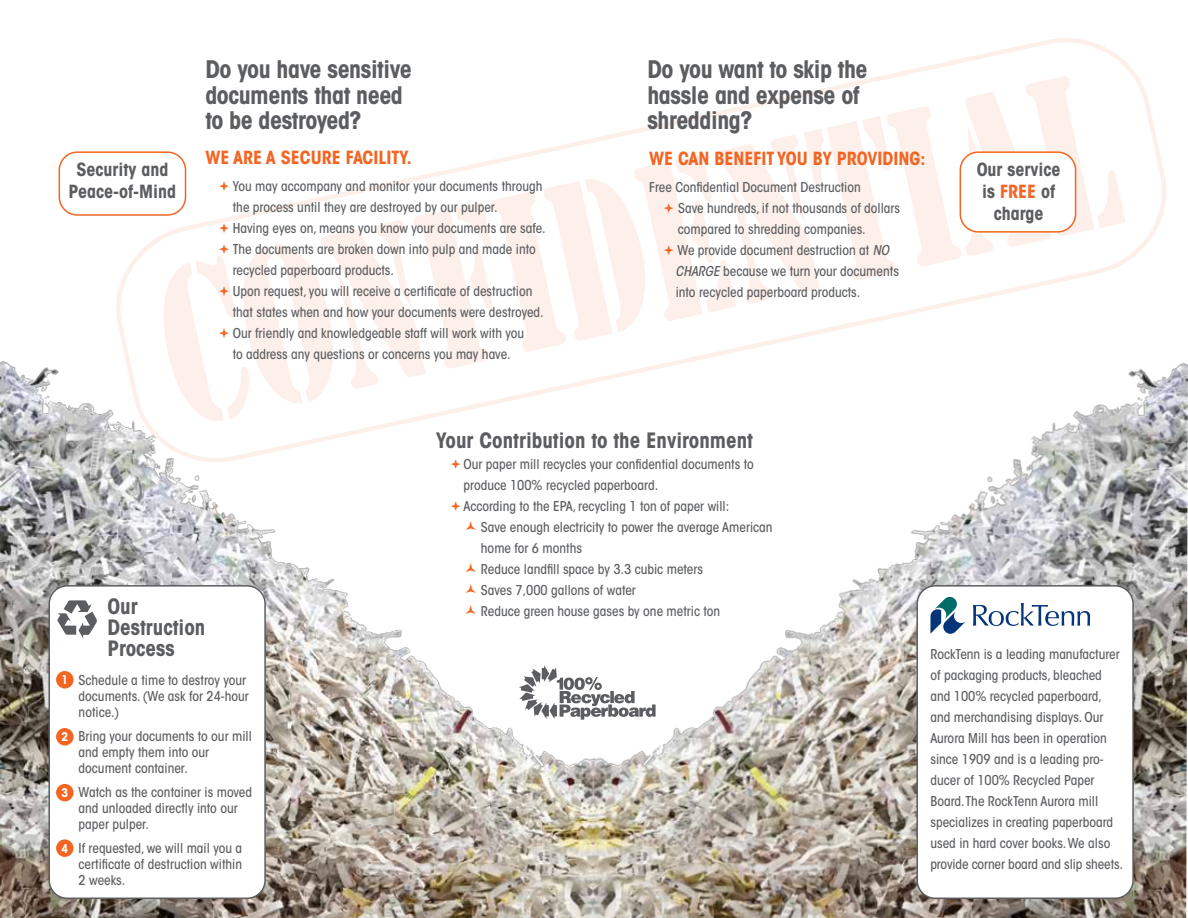
<style>
.page{position:relative;width:1188px;height:918px;background:#fff}
.page>*{position:absolute;margin:0;border:0;box-sizing:border-box;transform-origin:0 0}
.t1{font:700 condensed 24px/25.5px "ITC Avant Garde Std";letter-spacing:-.02em;color:#5b5d60}
.t2{font:700 condensed 21px/21px "ITC Avant Garde Std";color:#5b5d60}
.t3{font:700 condensed 18px "ITC Avant Garde Std";color:#f26522}
.t4{font:700 condensed 18px/21.6px "ITC Avant Garde Std";color:#5b5d60;text-align:center}
.t5{font:500 condensed 13.5px/21px "ITC Avant Garde Std";color:#5b5d60}
.t6{font:700 condensed 12px "ITC Avant Garde Std";color:#fff}
.s1{font-style:italic}
.s2{color:#f26522}
</style>
<div class="page">
<svg style="left:116px;top:38px;width:1050px;height:308px"></svg>
<img style="left:0;top:346px;width:1188px;height:572px">
<div style="left:49px;top:586px;width:216px;height:312px;background:#fff;border-radius:18px"></div>
<div style="left:48px;top:585px;width:218px;height:314px;border:2px solid #5b5d60;border-radius:18px"></div>
<div style="left:917px;top:586px;width:216px;height:312px;background:#fff;border-radius:18px"></div>
<div style="left:916px;top:585px;width:218px;height:314px;border:2px solid #5b5d60;border-radius:18px"></div>
<div style="left:56px;top:671px;width:18px;height:18px;background:#f26522;border-radius:50%"></div>
<div style="left:56px;top:728px;width:18px;height:18px;background:#f26522;border-radius:50%"></div>
<div style="left:56px;top:784px;width:18px;height:17px;background:#f26522;border-radius:50%"></div>
<div style="left:56px;top:839px;width:18px;height:18px;background:#f26522;border-radius:50%"></div>
<svg style="left:930px;top:597px;width:36px;height:37px"></svg>
<svg style="left:973px;top:603px;width:117px;height:23px"></svg>
<div style="left:59px;top:152px;width:127px;height:63px;background:#fff;border-radius:18px"></div>
<div style="left:59px;top:151px;width:127px;height:65px;border:2px solid #f26522;border-radius:18px"></div>
<svg style="left:519px;top:665px;width:137px;height:55px"></svg>
<svg style="left:57px;top:600px;width:40px;height:39px"></svg>
<svg style="left:451px;top:459px;width:10px;height:10px"></svg>
<svg style="left:451px;top:501px;width:10px;height:10px"></svg>
<svg style="left:466px;top:521px;width:10px;height:9px"></svg>
<svg style="left:466px;top:563px;width:10px;height:9px"></svg>
<svg style="left:466px;top:584px;width:10px;height:9px"></svg>
<svg style="left:466px;top:605px;width:10px;height:9px"></svg>
<svg style="left:158px;top:76px;width:968px;height:350px"></svg>
<h1 class="t1" style="left:205px;top:56px;width:208px">Do you have sensitive documents that need to be destroyed?</h1>
<h1 class="t1" style="left:647px;top:56px;width:222px">Do you want to skip the hassle and expense of shredding?</h1>
<h3 class="t3" style="left:205px;top:146px;width:208px">WE ARE A SECURE FACILITY.</h3>
<p class="t5" style="left:233px;top:175px;width:314px">You may accompany and monitor your documents through the process until they are destroyed by our pulper.<br>Having eyes on, means you know your documents are safe.<br>The documents are broken down into pulp and made into recycled paperboard products.<br>Upon request, you will receive a certificate of destruction that states when and how your documents were destroyed.<br>Our friendly and knowledgeable staff will work with you<br>to address any questions or concerns you may have.</p>
<h3 class="t3" style="left:649px;top:147px;width:278px">WE CAN BENEFIT YOU BY PROVIDING:</h3>
<p class="t5" style="left:676px;top:176px;width:226px;text-indent:-26px">Free Confidential Document Destruction<br>Save hundreds, if not thousands of dollars compared to shredding companies.<br>We provide document destruction at <span class="s1">NO CHARGE</span> because we turn your documents into recycled paperboard products.</p>
<h3 class="t4" style="left:69px;top:159px;width:109px">Security and<br>Peace-of-Mind</h3>
<h3 class="t4" style="left:977px;top:159px;width:85px">Our service is <span class="s2">FREE</span> of charge</h3>
<p class="t6" style="left:61px;top:672px;width:8px">1</p>
<p class="t6" style="left:61px;top:729px;width:8px">2</p>
<p class="t6" style="left:61px;top:785px;width:8px">3</p>
<p class="t6" style="left:61px;top:841px;width:8px">4</p>
<h2 class="t2" style="left:107px;top:596px;width:99px">Our<br>Destruction<br>Process</h2>
<p class="t5" style="left:79px;top:672px;width:172px;line-height:16.2px">Schedule a time to destroy your documents. (We ask for 24-hour notice.)</p>
<p class="t5" style="left:79px;top:728px;width:175px;line-height:16.2px">Bring your documents to our mill and empty them into our document container.</p>
<p class="t5" style="left:79px;top:784px;width:175px;line-height:16.2px">Watch as the container is moved and unloaded directly into our paper pulper.</p>
<p class="t5" style="left:79px;top:840px;width:165px;line-height:16.2px;text-align:justify">If requested, we will mail you a certificate of destruction within 2 weeks.</p>
<h2 class="t2" style="left:436px;top:429px;width:318px">Your Contribution to the Environment</h2>
<p class="t5" style="left:464px;top:453px;width:292px">Our paper mill recycles your confidential documents to produce 100% recycled paperboard.<br>According to the EPA, recycling 1 ton of paper will:</p>
<p class="t5" style="left:481px;top:516px;width:293px">Save enough electricity to power the average American home for 6 months<br>Reduce landfill space by 3.3 cubic meters<br>Saves 7,000 gallons of water<br>Reduce green house gases by one metric ton</p>
<p class="t5" style="left:930px;top:644px;width:194px">RockTenn is a leading manufacturer of packaging products, bleached and 100% recycled paperboard, and merchandising displays. Our<br>Aurora Mill has been in operation since 1909 and is a leading pro&shy;ducer of 100% Recycled Paper<br>Board.The RockTenn Aurora mill specializes in creating paperboard used in hard cover books. We also provide corner board and slip sheets.</p>
</div>
